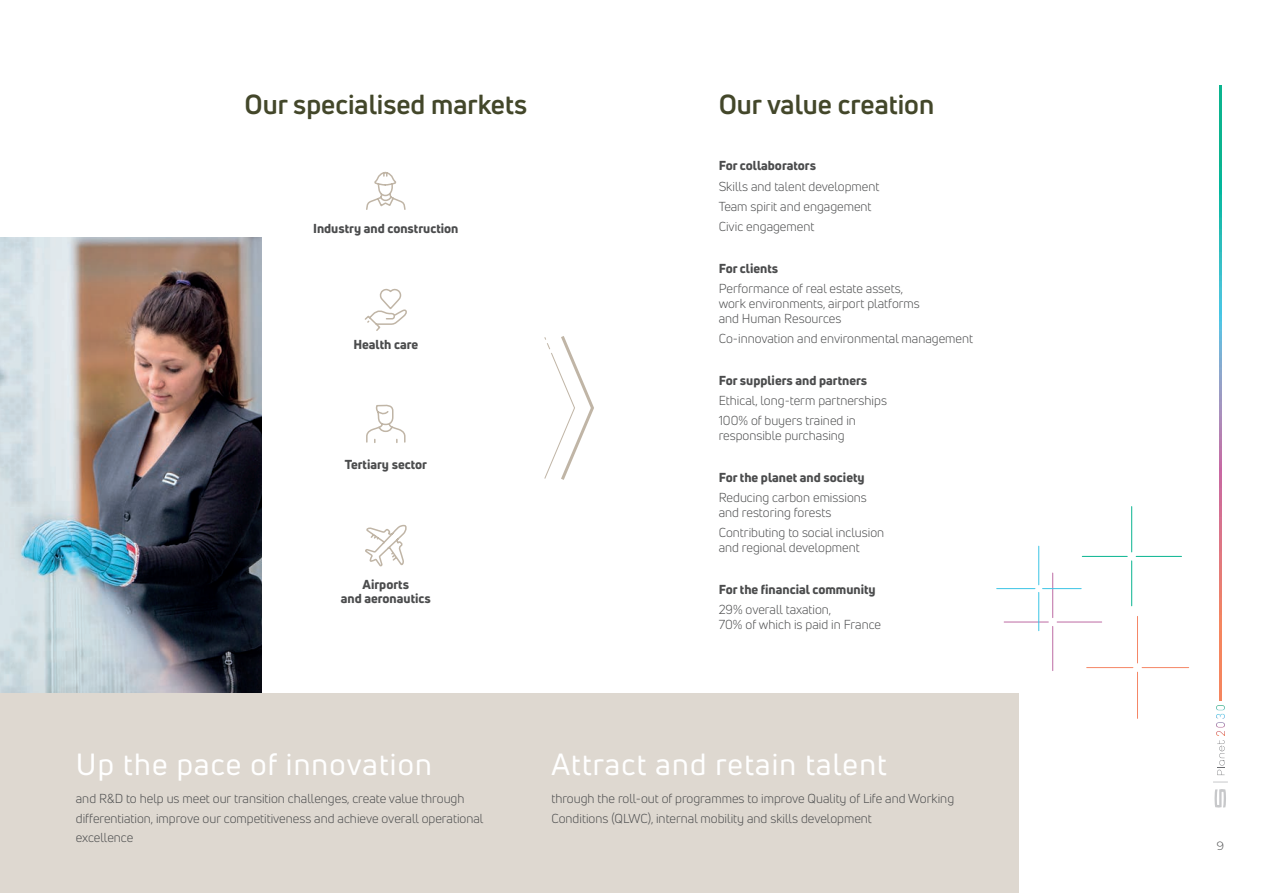
<style>
.page{position:relative;width:1263px;height:893px;background:#fff}
.page>*{position:absolute;margin:0;border:0;box-sizing:border-box;transform-origin:0 0}
.t1{font:30px "Uni Neue";letter-spacing:.04em;color:#fff}
.t2{font:700 27px "Uni Neue";color:#43472a}
.t3{font:12.75px/15px "Uni Neue";color:#4b4c4d}
.t4{font:800 12.75px/14.1px "Uni Neue";color:#4b4c4d;text-align:center}
.t5{font:300 12px "Montserrat";color:#4b4c4d}
</style>
<div class="page">
<img style="left:1217px;top:706px;width:8px;height:29px">
<svg style="left:1217px;top:740px;width:8px;height:35px"></svg>
<svg style="left:1214px;top:789px;width:12px;height:19px"></svg>
<svg style="left:1213px;top:782px;width:15px;height:1px"></svg>
<img style="left:1220px;top:85px;width:1px;height:616px">
<div style="left:0;top:693px;width:1019px;height:200px;background:#ded8d0"></div>
<img style="left:0;top:238px;width:261px;height:455px">
<hr style="left:1057px;top:622px;width:45px;height:1px;background:#bd6ba4">
<hr style="left:1004px;top:622px;width:44px;height:1px;background:#bd6ba4">
<hr style="left:1052px;top:573px;width:1px;height:45px;background:#bd6ba4">
<hr style="left:1052px;top:626px;width:1px;height:45px;background:#bd6ba4">
<hr style="left:1142px;top:667px;width:47px;height:1px;background:#f58766">
<hr style="left:1087px;top:667px;width:46px;height:1px;background:#f58766">
<hr style="left:1137px;top:616px;width:1px;height:47px;background:#f58766">
<hr style="left:1137px;top:672px;width:1px;height:46px;background:#f58766">
<hr style="left:1042px;top:588px;width:39px;height:1px;background:#3bc4e6">
<hr style="left:997px;top:588px;width:38px;height:1px;background:#3bc4e6">
<hr style="left:1038px;top:546px;width:1px;height:39px;background:#3bc4e6">
<hr style="left:1038px;top:592px;width:1px;height:39px;background:#3bc4e6">
<hr style="left:1136px;top:556px;width:45px;height:1px;background:#08b490">
<hr style="left:1082px;top:556px;width:45px;height:1px;background:#08b490">
<hr style="left:1131px;top:507px;width:1px;height:45px;background:#08b490">
<hr style="left:1131px;top:561px;width:1px;height:45px;background:#08b490">
<svg style="left:544px;top:336px;width:50px;height:144px"></svg>
<svg style="left:366px;top:171px;width:40px;height:39px"></svg>
<svg style="left:364px;top:288px;width:43px;height:43px"></svg>
<svg style="left:366px;top:404px;width:40px;height:39px"></svg>
<svg style="left:365px;top:524px;width:42px;height:43px"></svg>
<h2 class="t2" style="left:244px;top:87px;width:284px">Our specialised markets</h2>
<h2 class="t2" style="left:719px;top:87px;width:217px">Our value creation</h2>
<p class="t4" style="left:719px;top:159px;width:99px">For collaborators</p>
<p class="t3" style="left:719px;top:176px;width:162px;line-height:20.1px">Skills and talent development<br>Team spirit and engagement</p>
<p class="t4" style="left:313px;top:221px;width:147px">Industry and construction</p>
<p class="t3" style="left:719px;top:219px;width:97px">Civic engagement</p>
<p class="t4" style="left:353px;top:337px;width:66px">Health care</p>
<p class="t4" style="left:345px;top:457px;width:84px">Tertiary sector</p>
<p class="t4" style="left:341px;top:577px;width:92px">Airports<br>and aeronautics</p>
<p class="t4" style="left:719px;top:261px;width:61px">For clients</p>
<p class="t3" style="left:719px;top:281px;width:203px">Performance of real estate assets, work environments, airport platforms and Human Resources</p>
<p class="t3" style="left:719px;top:331px;width:256px">Co-innovation and environmental management</p>
<p class="t4" style="left:719px;top:373px;width:150px">For suppliers and partners</p>
<p class="t3" style="left:719px;top:390px;width:170px;line-height:20.1px">Ethical, long-term partnerships<br>100% of buyers trained in</p>
<p class="t3" style="left:719px;top:428px;width:128px">responsible purchasing</p>
<p class="t4" style="left:719px;top:470px;width:147px">For the planet and society</p>
<p class="t3" style="left:719px;top:490px;width:150px">Reducing carbon emissions and restoring forests</p>
<p class="t3" style="left:719px;top:525px;width:167px">Contributing to social inclusion and regional development</p>
<p class="t4" style="left:719px;top:582px;width:158px">For the financial community</p>
<p class="t3" style="left:719px;top:602px;width:164px">29% overall taxation,<br>70% of which is paid in France</p>
<h1 class="t1" style="left:76px;top:746px;width:357px">Up the pace of innovation</h1>
<h1 class="t1" style="left:551px;top:746px;width:337px">Attract and retain talent</h1>
<p class="t3" style="left:76px;top:789px;width:409px;line-height:19.5px">and R&amp;D to help us meet our transition challenges, create value through differentiation, improve our competitiveness and achieve overall operational excellence</p>
<p class="t3" style="left:551px;top:789px;width:404px;line-height:19.5px">through the roll-out of programmes to improve Quality of Life and Working<br>Conditions (QLWC), internal mobility and skills development</p>
<p class="t5" style="left:1217px;top:838px;width:9px">9</p>
</div>
